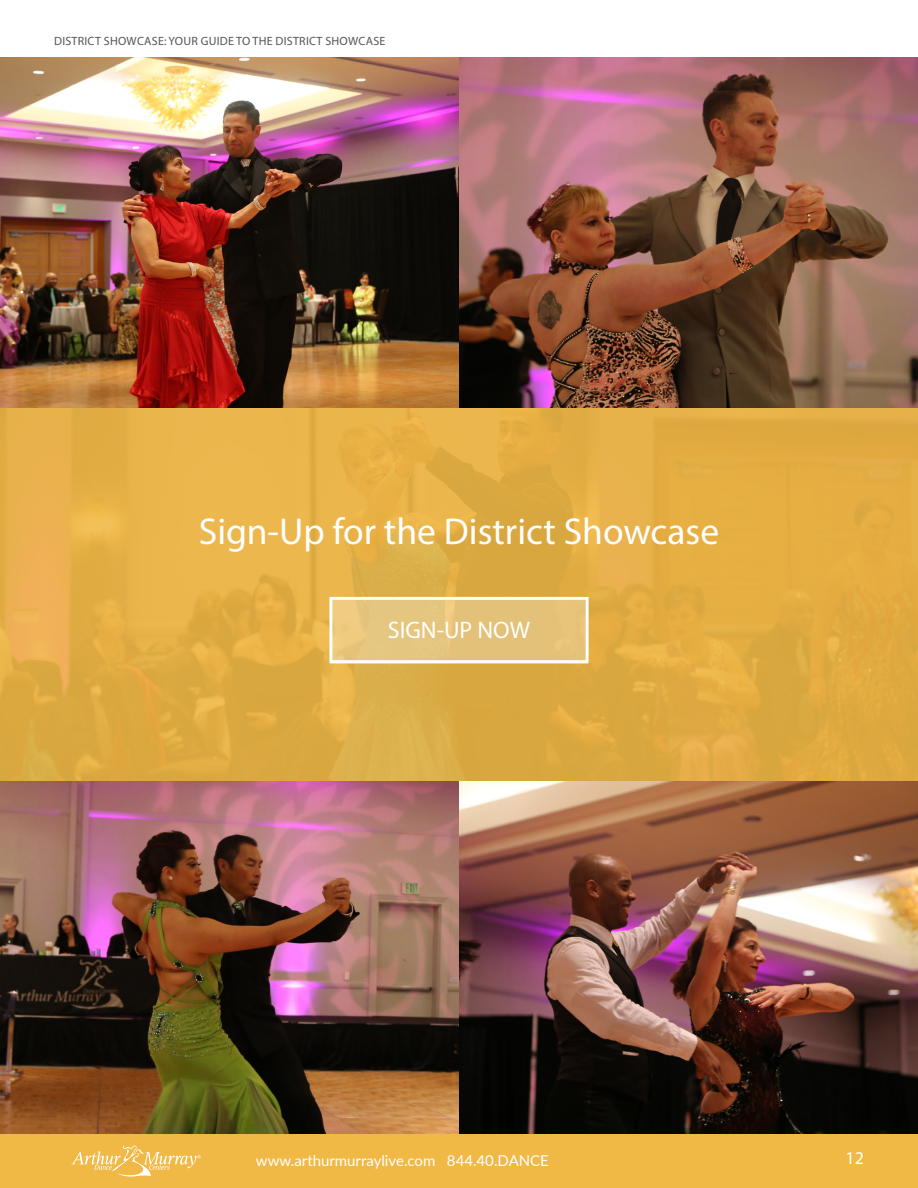
<style>
.page{position:relative;width:918px;height:1188px;background:#fff}
.page>*{position:absolute;margin:0;border:0;box-sizing:border-box;transform-origin:0 0}
.t1{font:37.5px "Myriad Pro";color:#fff}
.t2{font:24px "Myriad Pro";color:#fff}
.t3{font:18px "Myriad Pro";color:#fff}
.t4{font:15px "Lato";color:#fff}
.t5{font:12px "Myriad Pro";letter-spacing:.02em;color:#545555}
</style>
<div class="page">
<div style="left:0;top:1134px;width:918px;height:54px;background:#f0b946"></div>
<svg style="left:71px;top:1145px;width:130px;height:32px"></svg>
<img style="left:0;top:57px;width:918px;height:1077px">
<svg style="left:0;top:408px;width:918px;height:374px;background:#e2ad45"></svg>
<div style="left:329px;top:597px;width:260px;height:66px;border:3px solid #fff"></div>
<svg style="left:330px;top:600px;width:258px;height:63px;background:#e7c783"></svg>
<p class="t5" style="left:54px;top:34px;width:333px">DISTRICT SHOWCASE: YOUR GUIDE TO THE DISTRICT SHOWCASE</p>
<p class="t1" style="left:199px;top:508px;width:522px">Sign-Up for the District Showcase</p>
<p class="t2" style="left:388px;top:615px;width:144px">SIGN-UP NOW</p>
<p class="t4" style="left:256px;top:1150px;width:295px">www.arthurmurraylive.com 844.40.DANCE</p>
<h3 class="t3" style="left:846px;top:1147px;width:20px">12</h3>
</div>
